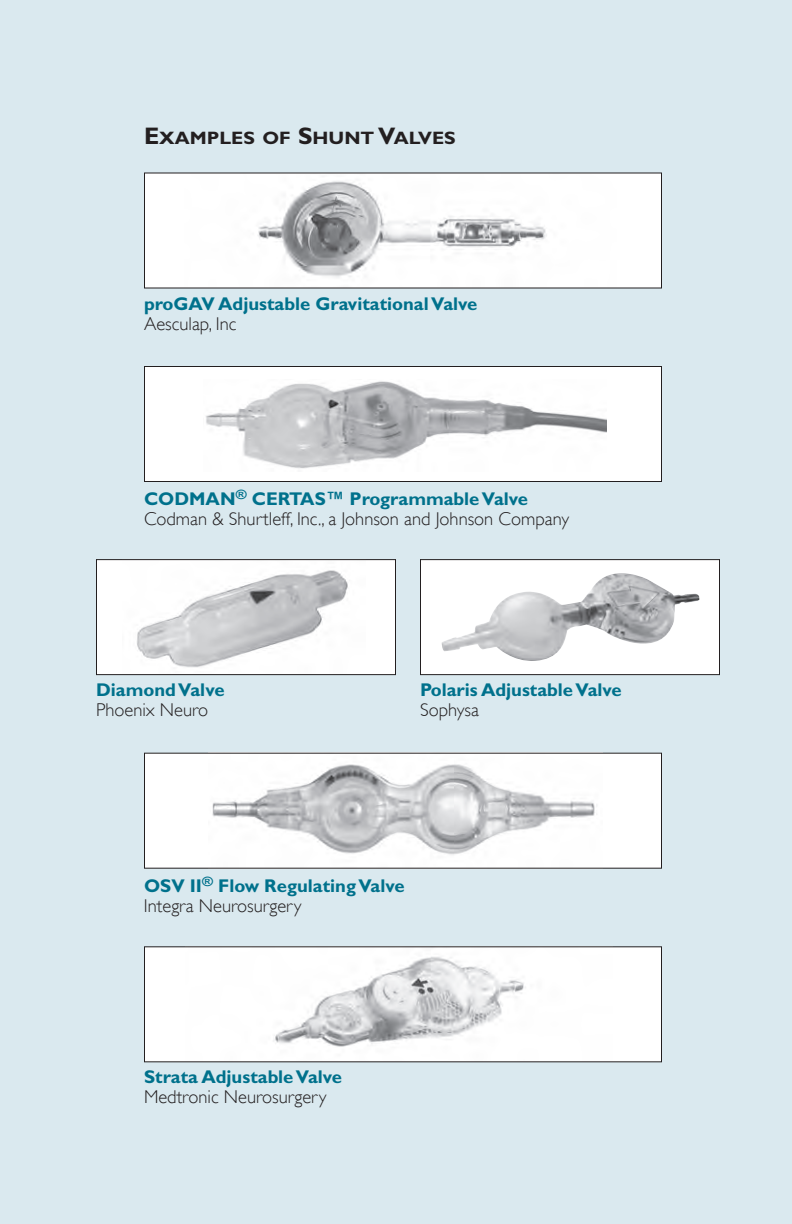
<style>
.page{position:relative;width:792px;height:1224px;background:#dae9ef}
.page>*{position:absolute;margin:0;border:0;box-sizing:border-box;transform-origin:0 0}
.t1{font:700 18.4px/20px "Gill Sans";color:#00718c}
.t2{font:300 18.4px/20px "Gill Sans";color:#231f20}
.t3{font:700 18px "Gill Sans";color:#231f20;scale:1.07 1}
.s1{font-size:24px}
.s2{font-weight:700;color:#00718c}
.s3{font-weight:300;color:#231f20}
</style>
<div class="page">
<div style="left:144px;top:947px;width:518px;height:115px;background:#fff"></div>
<img style="left:273px;top:956px;width:253px;height:91px">
<div style="left:144px;top:753px;width:518px;height:115px;background:#fff"></div>
<img style="left:212px;top:764px;width:385px;height:91px">
<div style="left:420px;top:560px;width:300px;height:115px;background:#fff"></div>
<img style="left:441px;top:573px;width:258px;height:88px">
<div style="left:420px;top:559px;width:300px;height:116px;border:1px solid #231f20"></div>
<div style="left:96px;top:560px;width:300px;height:115px;background:#fff"></div>
<img style="left:137px;top:570px;width:211px;height:98px">
<div style="left:96px;top:559px;width:300px;height:116px;border:1px solid #231f20"></div>
<div style="left:144px;top:173px;width:518px;height:115px;background:#fff"></div>
<img style="left:258px;top:181px;width:289px;height:97px">
<div style="left:144px;top:366px;width:518px;height:116px;background:#fff"></div>
<img style="left:206px;top:381px;width:400px;height:88px">
<div style="left:144px;top:366px;width:518px;height:116px;border:1px solid #231f20"></div>
<p class="t3" style="left:144px;top:131px;width:293px"><span class="s1">E</span>XAMPLES OF <span class="s1">S</span>HUNT <span class="s1">V</span>ALVES</p>
<p class="t1" style="left:144px;top:295px;width:335px">proGAV Adjustable Gravitational Valve</p>
<p class="t2" style="left:144px;top:314px;width:94px">Aesculap, Inc</p>
<p class="t2" style="left:144px;top:489px;width:427px"><span class="s2">CODMAN</span><sup>®</sup> <span class="s2">CERTAS™ Programmable Valve<br></span>Codman &amp; Shurtleff, Inc., a Johnson and Johnson Company</p>
<p class="t1" style="left:96px;top:681px;width:130px">Diamond Valve</p>
<p class="t2" style="left:96px;top:700px;width:114px">Phoenix Neuro</p>
<p class="t1" style="left:420px;top:681px;width:203px">Polaris Adjustable Valve</p>
<p class="t2" style="left:420px;top:700px;width:61px">Sophysa</p>
<p class="t1" style="left:144px;top:877px;width:262px">OSV II<sup>®</sup> Flow Regulating Valve<br><span class="s3">Integra Neurosurgery</span></p>
<p class="t1" style="left:144px;top:1069px;width:200px">Strata Adjustable Valve</p>
<p class="t2" style="left:144px;top:1087px;width:184px">Medtronic Neurosurgery</p>
</div>
